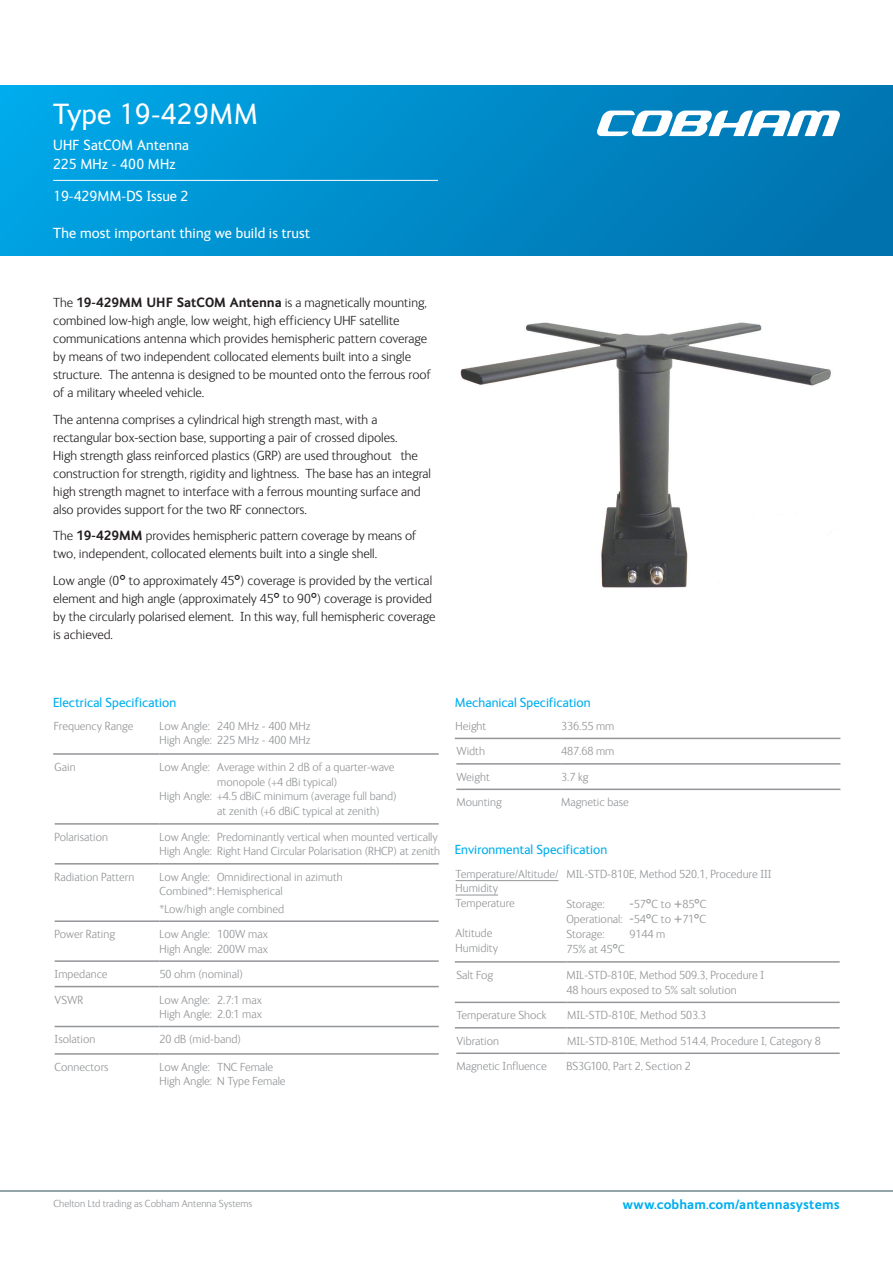
<style>
.page{position:relative;width:893px;height:1263px;background:#fff}
.page>*{position:absolute;margin:0;border:0;box-sizing:border-box;transform-origin:0 0}
.Title_-_front_page{font:30px "FS Ingrid";letter-spacing:.01em;color:#fff}
.Title_-_front_page-2{font:15px "FS Ingrid";letter-spacing:.01em;color:#fff}
.Strap_line{font:15px "FS Ingrid";letter-spacing:.015em;color:#fff}
.Body_text{font:300 13.5px/18px "FS Ingrid";color:#231f20}
.Spec_title{font:13.5px "FS Ingrid";letter-spacing:.01em;color:#00aeef}
.Website{font:700 13.5px "FS Ingrid";letter-spacing:.005em;color:#00aeef}
.Spec_entry{font:300 12px/14.4px "FS Ingrid";color:#939598}
.Spec_entry_underline{font:300 12px/14.4px "FS Ingrid";color:#939598}
.Chelton_trading_noti{font:300 10.5px "FS Ingrid";color:#939598}
.s1{font-weight:700}
.s2{font-family:"Tahoma";font-weight:400}
</style>
<div class="page">
<hr style="left:0;top:1191px;width:893px;height:1px;background:#94a2aa">
<div style="left:0;top:85px;width:893px;height:170px;background:linear-gradient(to right,#00a6e6,#0071ad)"></div>
<svg style="left:596px;top:111px;width:245px;height:25px"></svg>
<hr style="left:53px;top:180px;width:385px;height:1px;background:#fff">
<img style="left:460px;top:322px;width:371px;height:266px">
<hr style="left:159px;top:863px;width:280px;height:1px;background:#939598">
<hr style="left:159px;top:986px;width:280px;height:1px;background:#939598">
<hr style="left:159px;top:823px;width:280px;height:2px;background:#939598">
<hr style="left:159px;top:920px;width:280px;height:2px;background:#939598">
<hr style="left:159px;top:960px;width:280px;height:2px;background:#939598">
<hr style="left:159px;top:753px;width:280px;height:2px;background:#939598">
<hr style="left:159px;top:1026px;width:280px;height:1px;background:#939598">
<hr style="left:159px;top:1053px;width:280px;height:2px;background:#939598">
<hr style="left:53px;top:753px;width:106px;height:2px;background:#939598">
<hr style="left:55px;top:823px;width:104px;height:2px;background:#939598">
<hr style="left:55px;top:863px;width:104px;height:1px;background:#939598">
<hr style="left:55px;top:920px;width:104px;height:2px;background:#939598">
<hr style="left:55px;top:960px;width:104px;height:2px;background:#939598">
<hr style="left:55px;top:986px;width:104px;height:1px;background:#939598">
<hr style="left:55px;top:1026px;width:104px;height:1px;background:#939598">
<hr style="left:55px;top:1053px;width:104px;height:2px;background:#939598">
<hr style="left:455px;top:738px;width:106px;height:1px;background:#939598">
<hr style="left:561px;top:738px;width:279px;height:1px;background:#939598">
<hr style="left:456px;top:763px;width:105px;height:2px;background:#939598">
<hr style="left:561px;top:763px;width:279px;height:2px;background:#939598">
<hr style="left:456px;top:788px;width:105px;height:2px;background:#939598">
<hr style="left:561px;top:788px;width:279px;height:2px;background:#939598">
<hr style="left:455px;top:1027px;width:111px;height:1px;background:#939598">
<hr style="left:566px;top:1027px;width:274px;height:1px;background:#939598">
<hr style="left:456px;top:1052px;width:110px;height:2px;background:#939598">
<hr style="left:566px;top:1052px;width:274px;height:2px;background:#939598">
<hr style="left:455px;top:961px;width:111px;height:2px;background:#939598">
<hr style="left:566px;top:961px;width:274px;height:2px;background:#939598">
<hr style="left:455px;top:1001px;width:111px;height:2px;background:#939598">
<hr style="left:566px;top:1001px;width:274px;height:2px;background:#939598">
<hr style="left:456px;top:880px;width:102px;height:1px;background:#939598">
<hr style="left:456px;top:895px;width:42px;height:1px;background:#939598">
<p class="Title_-_front_page" style="left:53px;top:98px;width:206px">Type 19-429MM</p>
<p class="Title_-_front_page-2" style="left:53px;top:138px;width:137px">UHF SatCOM Antenna</p>
<p class="Title_-_front_page-2" style="left:53px;top:156px;width:124px">225 MHz - 400 MHz</p>
<p class="Title_-_front_page-2" style="left:53px;top:188px;width:137px">19-429MM-DS Issue 2</p>
<p class="Strap_line" style="left:53px;top:225px;width:258px">The most important thing we build is trust</p>
<p class="Body_text" style="left:53px;top:294px;width:379px">The <span class="s1">19-429MM UHF SatCOM Antenna</span> is a magnetically mounting, combined low-high angle, low weight, high efficiency UHF satellite communications antenna which provides hemispheric pattern coverage by means of two independent collocated elements built into a single structure. The antenna is designed to be mounted onto the ferrous roof of a military wheeled vehicle.</p>
<p class="Body_text" style="left:53px;top:411px;width:379px">The antenna comprises a cylindrical high strength mast, with a rectangular box-section base, supporting a pair of crossed dipoles.<br>High strength glass reinforced plastics (GRP) are used throughout the construction for strength, rigidity and lightness. The base has an integral high strength magnet to interface with a ferrous mounting surface and also provides support for the two RF connectors.</p>
<p class="Body_text" style="left:53px;top:527px;width:365px">The <span class="s1">19-429MM</span> provides hemispheric pattern coverage by means of two, independent, collocated elements built into a single shell.</p>
<p class="Body_text" style="left:53px;top:572px;width:384px">Low angle (0<span class="s2">°</span> to approximately 45<span class="s2">°</span>) coverage is provided by the vertical element and high angle (approximately 45<span class="s2">°</span> to 90<span class="s2">°</span>) coverage is provided by the circularly polarised element. In this way, full hemispheric coverage is achieved.</p>
<p class="Spec_title" style="left:53px;top:695px;width:125px">Electrical Specification</p>
<p class="Spec_entry" style="left:54px;top:719px;width:81px">Frequency Range</p>
<p class="Spec_entry" style="left:159px;top:719px;width:152px">Low Angle: 240 MHz - 400 MHz<br>High Angle: 225 MHz - 400 MHz</p>
<p class="Spec_entry" style="left:55px;top:760px;width:23px">Gain</p>
<p class="Spec_entry" style="left:159px;top:760px;width:237px">Low Angle: Average within 2 dB of a quarter-wave</p>
<p class="Spec_entry" style="left:217px;top:775px;width:121px">monopole (+4 dBi typical)</p>
<p class="Spec_entry" style="left:159px;top:789px;width:239px">High Angle: +4.5 dBiC minimum (average full band)</p>
<p class="Spec_entry" style="left:217px;top:804px;width:164px">at zenith (+6 dBiC typical at zenith)</p>
<p class="Spec_entry" style="left:55px;top:830px;width:55px">Polarisation</p>
<p class="Spec_entry" style="left:159px;top:830px;width:282px">Low Angle: Predominantly vertical when mounted vertically<br>High Angle: Right Hand Circular Polarisation (RHCP) at zenith</p>
<p class="Spec_entry" style="left:55px;top:870px;width:81px">Radiation Pattern</p>
<p class="Spec_entry" style="left:159px;top:870px;width:185px">Low Angle: Omnidirectional in azimuth<br>Combined*: Hemispherical</p>
<p class="Spec_entry" style="left:159px;top:902px;width:126px">*Low/high angle combined</p>
<p class="Spec_entry" style="left:55px;top:927px;width:62px">Power Rating</p>
<p class="Spec_entry" style="left:159px;top:927px;width:110px">Low Angle: 100W max<br>High Angle: 200W max</p>
<p class="Spec_entry" style="left:55px;top:967px;width:54px">Impedance</p>
<p class="Spec_entry" style="left:159px;top:967px;width:85px">50 ohm (nominal)</p>
<p class="Spec_entry" style="left:55px;top:992px;width:30px">VSWR</p>
<p class="Spec_entry" style="left:159px;top:992px;width:104px">Low Angle: 2.7:1 max<br>High Angle: 2.0:1 max</p>
<p class="Spec_entry" style="left:55px;top:1032px;width:42px">Isolation</p>
<p class="Spec_entry" style="left:159px;top:1032px;width:83px">20 dB (mid-band)</p>
<p class="Spec_entry" style="left:55px;top:1060px;width:55px">Connectors</p>
<p class="Spec_entry" style="left:159px;top:1060px;width:128px">Low Angle: TNC Female<br>High Angle: N Type Female</p>
<p class="Spec_title" style="left:455px;top:695px;width:137px">Mechanical Specification</p>
<p class="Spec_entry" style="left:456px;top:719px;width:32px">Height</p>
<p class="Spec_entry" style="left:561px;top:719px;width:55px">336.55 mm</p>
<p class="Spec_entry" style="left:456px;top:744px;width:30px">Width</p>
<p class="Spec_entry" style="left:561px;top:744px;width:55px">487.68 mm</p>
<p class="Spec_entry" style="left:456px;top:770px;width:35px">Weight</p>
<p class="Spec_entry" style="left:561px;top:770px;width:29px">3.7 kg</p>
<p class="Spec_entry" style="left:456px;top:795px;width:47px">Mounting</p>
<p class="Spec_entry" style="left:561px;top:795px;width:69px">Magnetic base</p>
<p class="Spec_title" style="left:455px;top:842px;width:154px">Environmental Specification</p>
<p class="Spec_entry_underline" style="left:456px;top:867px;width:104px">Temperature/Altitude/<br>Humidity</p>
<p class="Spec_entry" style="left:456px;top:896px;width:61px">Temperature</p>
<p class="Spec_entry" style="left:456px;top:926px;width:38px">Altitude</p>
<p class="Spec_entry" style="left:456px;top:941px;width:44px">Humidity</p>
<p class="Spec_entry" style="left:566px;top:867px;width:207px">MIL-STD-810E, Method 520.1, Procedure III</p>
<p class="Spec_entry" style="left:566px;top:897px;width:40px">Storage:</p>
<p class="Spec_entry" style="left:629px;top:897px;width:79px"><span class="s2">-</span>57<span class="s2">°</span>C to <span class="s2">+</span>85<span class="s2">°</span>C</p>
<p class="Spec_entry" style="left:566px;top:912px;width:141px">Operational: <span class="s2">-</span>54<span class="s2">°</span>C to <span class="s2">+</span>71<span class="s2">°</span>C</p>
<p class="Spec_entry" style="left:566px;top:927px;width:40px">Storage:</p>
<p class="Spec_entry" style="left:629px;top:927px;width:37px">9144 m</p>
<p class="Spec_entry" style="left:566px;top:942px;width:60px">75% at 45<span class="s2">°</span>C</p>
<p class="Spec_entry" style="left:456px;top:968px;width:38px">Salt Fog</p>
<p class="Spec_entry" style="left:566px;top:968px;width:199px">MIL-STD-810E, Method 509.3, Procedure I</p>
<p class="Spec_entry" style="left:566px;top:983px;width:172px">48 hours exposed to 5% salt solution</p>
<p class="Spec_entry" style="left:456px;top:1008px;width:92px">Temperature Shock</p>
<p class="Spec_entry" style="left:567px;top:1008px;width:141px">MIL-STD-810E, Method 503.3</p>
<p class="Spec_entry" style="left:456px;top:1034px;width:44px">Vibration</p>
<p class="Spec_entry" style="left:567px;top:1034px;width:255px">MIL-STD-810E, Method 514.4, Procedure I, Category 8</p>
<p class="Spec_entry" style="left:456px;top:1059px;width:92px">Magnetic Influence</p>
<p class="Spec_entry" style="left:566px;top:1059px;width:126px">BS3G100, Part 2, Section 2</p>
<p class="Chelton_trading_noti" style="left:53px;top:1198px;width:201px">Chelton Ltd trading as Cobham Antenna Systems</p>
<p class="Website" style="left:623px;top:1197px;width:218px">www.cobham.com/antennasystems</p>
</div>
